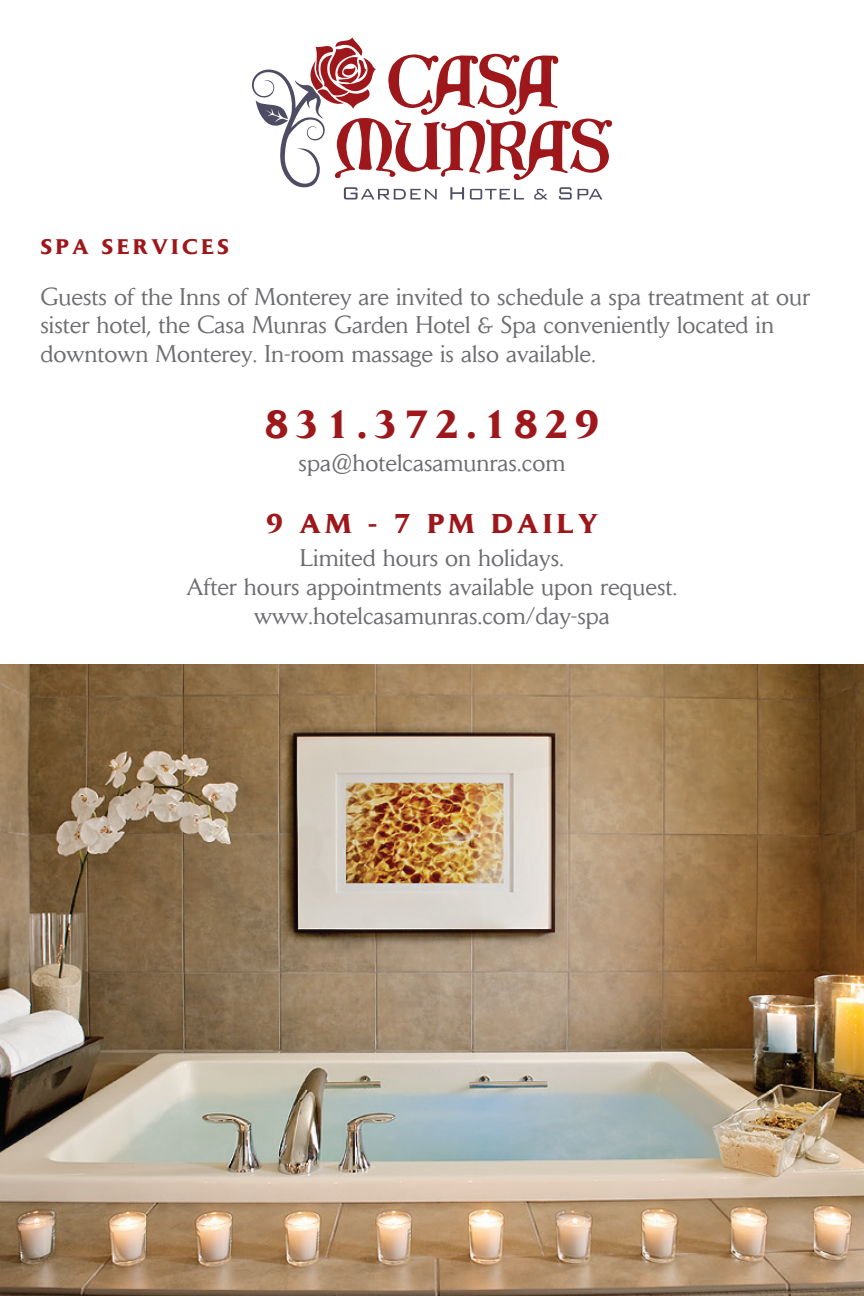
<style>
.page{position:relative;width:864px;height:1296px;background:#fff}
.page>*{position:absolute;margin:0;border:0;box-sizing:border-box;transform-origin:0 0}
.t1{font:700 39px "Daily News";letter-spacing:.16em;color:#9d171b}
.t2{font:700 27px "Daily News";letter-spacing:.16em;color:#9d171b}
.t3{font:24px/28.8px "Daily News";color:#6c6d70}
.t4{font:700 21px "Daily News";letter-spacing:.16em;color:#9d171b}
</style>
<div class="page">
<svg style="left:252px;top:37px;width:360px;height:163px"></svg>
<img style="left:0;top:665px;width:864px;height:631px">
<p class="t4" style="left:40px;top:234px;width:190px">SPA SERVICES</p>
<p class="t3" style="left:40px;top:282px;width:771px">Guests of the Inns of Monterey are invited to schedule a spa treatment at our sister hotel, the Casa Munras Garden Hotel &amp; Spa conveniently located in downtown Monterey. In-room massage is also available.</p>
<h1 class="t1" style="left:265px;top:400px;width:336px">831.372.1829</h1>
<p class="t3" style="left:299px;top:448px;width:268px">spa@hotelcasamunras.com</p>
<p class="t2" style="left:266px;top:507px;width:333px">9 AM - 7 PM DAILY</p>
<p class="t3" style="left:186px;top:543px;width:493px;text-align:center">Limited hours on holidays.<br>After hours appointments available upon request. www.hotelcasamunras.com/day-spa</p>
</div>
